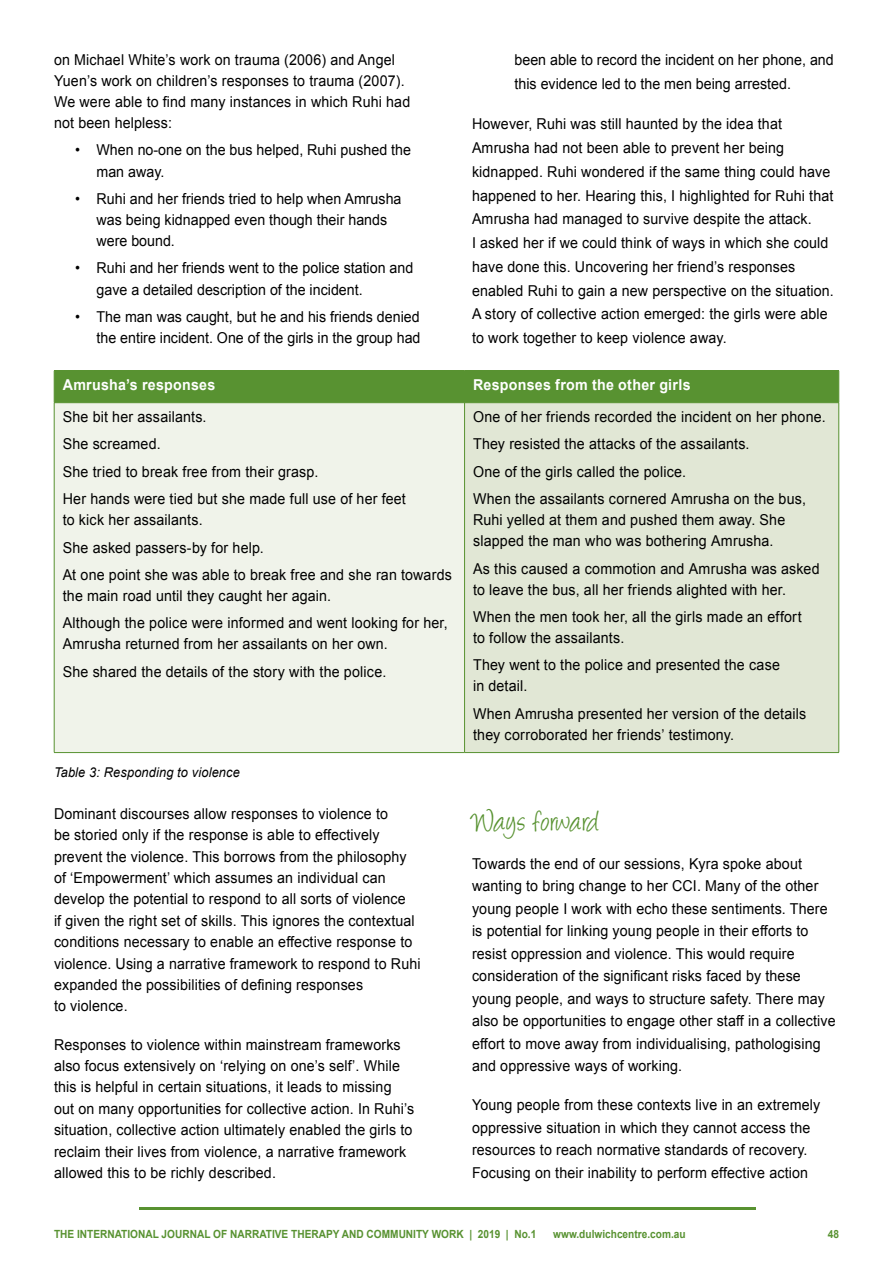
<style>
.page{position:relative;width:893px;height:1263px;background:#fff}
.page>*{position:absolute;margin:0;border:0;box-sizing:border-box;transform-origin:0 0}
.t1{font:33px "Angelina";letter-spacing:.025em;color:#589231;scale:.9 1}
.t2{font:15px/21.3px "Arial";letter-spacing:.01em;color:#000;scale:.95 1}
.t3{font:700 15px "Arial";letter-spacing:.02em;color:#fff;scale:.95 1}
.t4{font:italic 13.5px "Arial";letter-spacing:.01em;color:#000;scale:.95 1}
.t5{font:700 11.25px "Arial";color:#589231;scale:.9 1}
</style>
<div class="page">
<hr style="left:139px;top:1208px;width:616px;height:2px;background:#589231">
<div style="left:55px;top:371px;width:783px;height:31px;background:#589231"></div>
<div style="left:54px;top:403px;width:411px;height:349px;background:#f0f3ea"></div>
<div style="left:465px;top:403px;width:374px;height:349px;background:#e1e7d5"></div>
<hr style="left:54px;top:370px;width:411px;height:1px;background:#589231">
<hr style="left:54px;top:371px;width:1px;height:31px;background:#589231">
<hr style="left:465px;top:370px;width:374px;height:1px;background:#589231">
<hr style="left:464px;top:371px;width:1px;height:31px;background:#589231">
<hr style="left:838px;top:371px;width:1px;height:31px;background:#589231">
<hr style="left:54px;top:402px;width:411px;height:1px;background:#589231">
<hr style="left:54px;top:403px;width:1px;height:349px;background:#589231">
<hr style="left:465px;top:402px;width:374px;height:1px;background:#589231">
<hr style="left:464px;top:403px;width:1px;height:349px;background:#589231">
<hr style="left:838px;top:403px;width:1px;height:349px;background:#589231">
<hr style="left:54px;top:752px;width:411px;height:1px;background:#589231">
<hr style="left:465px;top:752px;width:374px;height:1px;background:#589231">
<p class="t2" style="left:54px;top:49px;width:377px">on Michael White’s work on trauma (2006) and Angel Yuen’s work on children’s responses to trauma (2007).<br>We were able to find many instances in which Ruhi had not been helpless:</p>
<p class="t2" style="left:97px;top:140px;width:333px;text-indent:-21px">• When no-one on the bus helped, Ruhi pushed the man away.</p>
<p class="t2" style="left:97px;top:188px;width:323px;text-indent:-21px">• Ruhi and her friends tried to help when Amrusha was being kidnapped even though their hands were bound.</p>
<p class="t2" style="left:97px;top:258px;width:335px;text-indent:-21px">• Ruhi and her friends went to the police station and gave a detailed description of the incident.</p>
<p class="t2" style="left:75px;top:306px;width:365px;text-align:right">• The man was caught, but he and his friends denied the entire incident. One of the girls in the group had</p>
<p class="t2" style="left:514px;top:48px;width:338px;line-height:23.7px">been able to record the incident on her phone, and this evidence led to the men being arrested.</p>
<p class="t2" style="left:472px;top:112px;width:382px;line-height:23.7px">However, Ruhi was still haunted by the idea that Amrusha had not been able to prevent her being kidnapped. Ruhi wondered if the same thing could have happened to her. Hearing this, I highlighted for Ruhi that Amrusha had managed to survive despite the attack.<br>I asked her if we could think of ways in which she could have done this. Uncovering her friend’s responses enabled Ruhi to gain a new perspective on the situation.<br>A story of collective action emerged: the girls were able to work together to keep violence away.</p>
<p class="t3" style="left:63px;top:375px;width:162px">Amrusha’s responses</p>
<p class="t3" style="left:473px;top:375px;width:230px">Responses from the other girls</p>
<p class="t2" style="left:63px;top:403px;width:363px;line-height:27.3px">She bit her assailants.<br>She screamed.<br>She tried to break free from their grasp.<br>Her hands were tied but she made full use of her feet</p>
<p class="t2" style="left:63px;top:506px;width:411px;line-height:27.3px">to kick her assailants.<br>She asked passers-by for help.<br>At one point she was able to break free and she ran towards</p>
<p class="t2" style="left:63px;top:582px;width:407px;line-height:27.3px">the main road until they caught her again.<br>Although the police were informed and went looking for her,</p>
<p class="t2" style="left:63px;top:631px;width:344px;line-height:27.3px">Amrusha returned from her assailants on her own.<br>She shared the details of the story with the police.</p>
<p class="t2" style="left:473px;top:403px;width:373px;line-height:27.3px">One of her friends recorded the incident on her phone.<br>They resisted the attacks of the assailants.<br>One of the girls called the police.<br>When the assailants cornered Amrusha on the bus,</p>
<p class="t2" style="left:473px;top:510px;width:330px">Ruhi yelled at them and pushed them away. She slapped the man who was bothering Amrusha.</p>
<p class="t2" style="left:473px;top:558px;width:366px">As this caused a commotion and Amrusha was asked to leave the bus, all her friends alighted with her.</p>
<p class="t2" style="left:473px;top:606px;width:347px">When the men took her, all the girls made an effort to follow the assailants.</p>
<p class="t2" style="left:473px;top:655px;width:324px">They went to the police and presented the case in detail.</p>
<p class="t2" style="left:473px;top:703px;width:352px">When Amrusha presented her version of the details they corroborated her friends’ testimony.</p>
<p class="t4" style="left:54px;top:763px;width:197px">Table 3: Responding to violence</p>
<p class="t2" style="left:54px;top:803px;width:387px">Dominant discourses allow responses to violence to<br>be storied only if the response is able to effectively prevent the violence. This borrows from the philosophy of ‘Empowerment’ which assumes an individual can develop the potential to respond to all sorts of violence<br>if given the right set of skills. This ignores the contextual conditions necessary to enable an effective response to violence. Using a narrative framework to respond to Ruhi expanded the possibilities of defining responses<br>to violence.</p>
<p class="t2" style="left:54px;top:1034px;width:381px">Responses to violence within mainstream frameworks also focus extensively on ‘relying on one’s self’. While this is helpful in certain situations, it leads to missing out on many opportunities for collective action. In Ruhi’s situation, collective action ultimately enabled the girls to reclaim their lives from violence, a narrative framework allowed this to be richly described.</p>
<h1 class="t1" style="left:472px;top:808px;width:143px">Ways forward</h1>
<p class="t2" style="left:472px;top:852px;width:384px;line-height:22.5px">Towards the end of our sessions, Kyra spoke about wanting to bring change to her CCI. Many of the other young people I work with echo these sentiments. There is potential for linking young people in their efforts to resist oppression and violence. This would require consideration of the significant risks faced by these young people, and ways to structure safety. There may also be opportunities to engage other staff in a collective effort to move away from individualising, pathologising and oppressive ways of working.</p>
<p class="t2" style="left:472px;top:1094px;width:368px;line-height:22.5px">Young people from these contexts live in an extremely oppressive situation in which they cannot access the resources to reach normative standards of recovery.<br>Focusing on their inability to perform effective action</p>
<p class="t5" style="left:54px;top:1226px;width:537px">THE INTERNATIONAL JOURNAL OF NARRATIVE THERAPY AND COMMUNITY WORK | 2019 | No.1</p>
<p class="t5" style="left:553px;top:1226px;width:149px">www.dulwichcentre.com.au</p>
<p class="t5" style="left:828px;top:1226px;width:14px">48</p>
</div>
